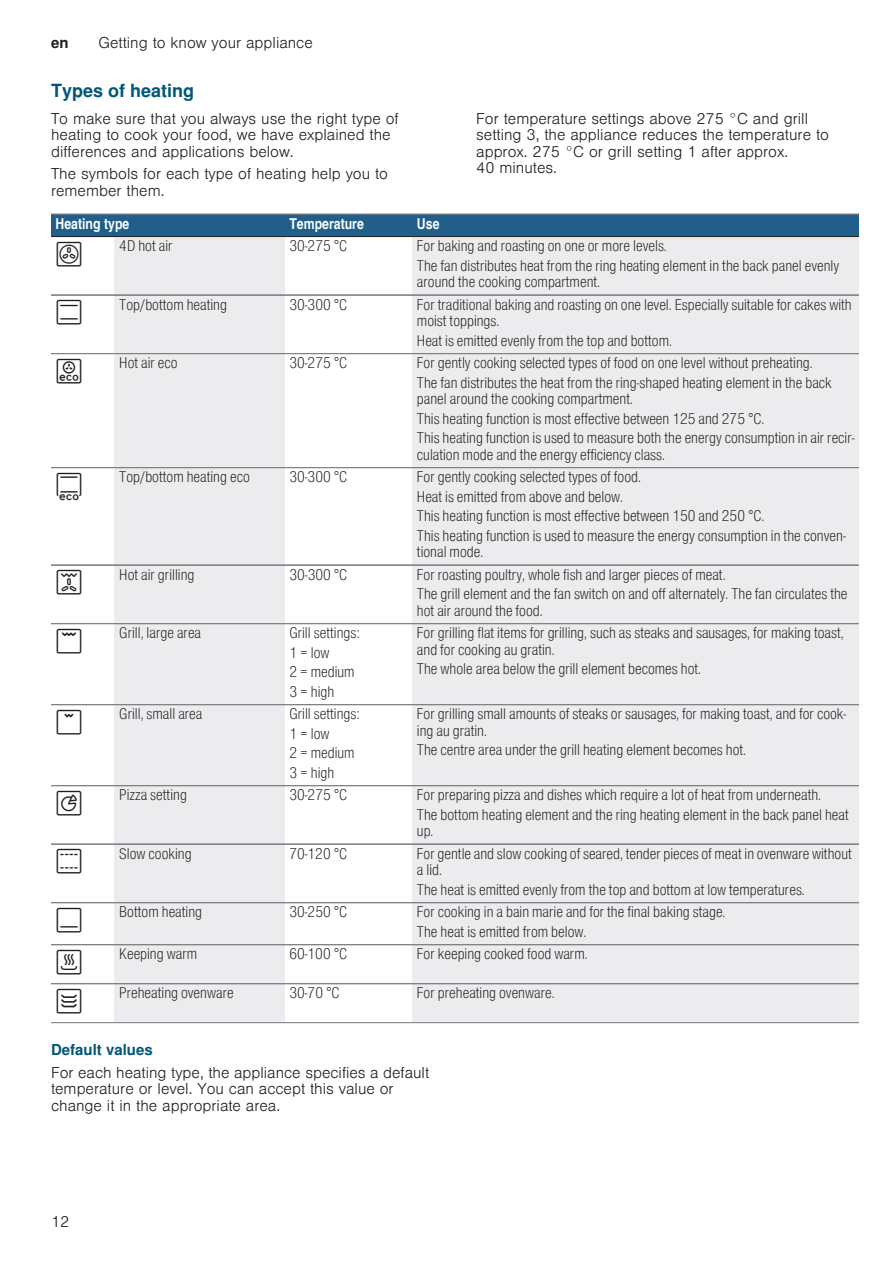
<style>
.page{position:relative;width:893px;height:1263px;background:#fff}
.page>*{position:absolute;margin:0;border:0;box-sizing:border-box;transform-origin:0 0}
.t1{font:27px "BSH Symb PH2";color:#231f20}
.t2{font:27px "BSH Symb PH3";color:#231f20}
.t3{font:700 18px "Nimbus San L";color:#00567a}
.t4{font:15px/19.5px "Nimbus San L Lig Con";color:#231f20}
.t5{font:300 15px/16.5px "Nimbus San L";color:#231f20}
.t6{font:15px "Nimbus San L Bol Con";color:#fff}
.t7{font:700 15px "Nimbus San L";color:#00567a}
.t8{font:700 15px "Nimbus San L";color:#231f20}
</style>
<div class="page">
<div style="left:51px;top:214px;width:234px;height:23px;background:#205e8b"></div>
<div style="left:285px;top:214px;width:127px;height:23px;background:#205e8b"></div>
<div style="left:412px;top:214px;width:447px;height:23px;background:#205e8b"></div>
<div style="left:115px;top:237px;width:170px;height:58px;background:#ececee"></div>
<div style="left:412px;top:237px;width:447px;height:58px;background:#ececee"></div>
<div style="left:115px;top:295px;width:170px;height:59px;background:#ececee"></div>
<div style="left:412px;top:295px;width:447px;height:59px;background:#ececee"></div>
<div style="left:115px;top:354px;width:170px;height:114px;background:#ececee"></div>
<div style="left:412px;top:354px;width:447px;height:114px;background:#ececee"></div>
<div style="left:115px;top:468px;width:170px;height:97px;background:#ececee"></div>
<div style="left:412px;top:468px;width:447px;height:97px;background:#ececee"></div>
<div style="left:115px;top:565px;width:170px;height:59px;background:#ececee"></div>
<div style="left:412px;top:565px;width:447px;height:59px;background:#ececee"></div>
<div style="left:115px;top:624px;width:170px;height:81px;background:#ececee"></div>
<div style="left:412px;top:624px;width:447px;height:81px;background:#ececee"></div>
<div style="left:115px;top:705px;width:170px;height:81px;background:#ececee"></div>
<div style="left:412px;top:705px;width:447px;height:81px;background:#ececee"></div>
<div style="left:115px;top:786px;width:170px;height:58px;background:#ececee"></div>
<div style="left:412px;top:786px;width:447px;height:58px;background:#ececee"></div>
<div style="left:115px;top:844px;width:170px;height:59px;background:#ececee"></div>
<div style="left:412px;top:844px;width:447px;height:59px;background:#ececee"></div>
<div style="left:115px;top:903px;width:170px;height:42px;background:#ececee"></div>
<div style="left:412px;top:903px;width:447px;height:42px;background:#ececee"></div>
<div style="left:115px;top:945px;width:170px;height:39px;background:#ececee"></div>
<div style="left:412px;top:945px;width:447px;height:39px;background:#ececee"></div>
<div style="left:115px;top:984px;width:170px;height:39px;background:#ececee"></div>
<div style="left:412px;top:984px;width:447px;height:39px;background:#ececee"></div>
<hr style="left:51px;top:213px;width:808px;height:2px;background:#808285">
<hr style="left:51px;top:236px;width:808px;height:1px;background:#231f20">
<hr style="left:51px;top:294px;width:808px;height:2px;background:#808285">
<hr style="left:51px;top:353px;width:808px;height:1px;background:#808285">
<hr style="left:51px;top:467px;width:808px;height:1px;background:#808285">
<hr style="left:51px;top:564px;width:808px;height:2px;background:#808285">
<hr style="left:51px;top:623px;width:808px;height:1px;background:#808285">
<hr style="left:51px;top:704px;width:808px;height:1px;background:#808285">
<hr style="left:51px;top:785px;width:808px;height:1px;background:#808285">
<hr style="left:51px;top:843px;width:808px;height:2px;background:#808285">
<hr style="left:51px;top:902px;width:808px;height:1px;background:#808285">
<hr style="left:51px;top:944px;width:808px;height:1px;background:#808285">
<hr style="left:51px;top:983px;width:808px;height:1px;background:#808285">
<hr style="left:51px;top:1022px;width:808px;height:1px;background:#808285">
<p class="t8" style="left:51px;top:34px;width:19px">en</p>
<p class="t5" style="left:99px;top:35px;width:216px">Getting to know your appliance</p>
<p class="t3" style="left:51px;top:80px;width:145px">Types of heating</p>
<p class="t5" style="left:51px;top:110px;width:349px">To make sure that you always use the right type of heating to cook your food, we have explained the differences and applications below.</p>
<p class="t5" style="left:51px;top:166px;width:339px">The symbols for each type of heating help you to remember them.</p>
<p class="t5" style="left:476px;top:110px;width:354px">For temperature settings above 275 °C and grill setting 3, the appliance reduces the temperature to approx. 275 °C or grill setting 1 after approx.<br>40 minutes.</p>
<p class="t6" style="left:56px;top:214px;width:75px">Heating type</p>
<p class="t6" style="left:289px;top:214px;width:76px">Temperature</p>
<p class="t6" style="left:417px;top:214px;width:24px">Use</p>
<h1 class="t1" style="left:56px;top:240px;width:29px">&lt;</h1>
<p class="t4" style="left:119px;top:236px;width:55px">4D hot air</p>
<p class="t4" style="left:289px;top:236px;width:59px">30-275 °C</p>
<p class="t4" style="left:417px;top:236px;width:424px">For baking and roasting on one or more levels.<br>The fan distributes heat from the ring heating element in the back panel evenly</p>
<p class="t4" style="left:417px;top:272px;width:185px">around the cooking compartment.</p>
<h1 class="t1" style="left:56px;top:299px;width:29px">%</h1>
<p class="t4" style="left:119px;top:295px;width:109px">Top/bottom heating</p>
<p class="t4" style="left:289px;top:295px;width:59px">30-300 °C</p>
<p class="t4" style="left:417px;top:296px;width:436px;line-height:16.5px">For traditional baking and roasting on one level. Especially suitable for cakes with moist toppings.</p>
<p class="t4" style="left:417px;top:331px;width:256px">Heat is emitted evenly from the top and bottom.</p>
<h1 class="t2" style="left:56px;top:357px;width:29px">.</h1>
<p class="t4" style="left:119px;top:353px;width:60px">Hot air eco</p>
<p class="t4" style="left:289px;top:353px;width:59px">30-275 °C</p>
<p class="t4" style="left:417px;top:353px;width:416px">For gently cooking selected types of food on one level without preheating.<br>The fan distributes the heat from the ring-shaped heating element in the back</p>
<p class="t4" style="left:417px;top:389px;width:439px">panel around the cooking compartment.<br>This heating function is most effective between 125 and 275 °C.<br>This heating function is used to measure both the energy consumption in air recir-</p>
<p class="t4" style="left:417px;top:445px;width:250px">culation mode and the energy efficiency class.</p>
<h1 class="t2" style="left:56px;top:471px;width:29px">#</h1>
<p class="t4" style="left:119px;top:467px;width:132px">Top/bottom heating eco</p>
<p class="t4" style="left:289px;top:467px;width:59px">30-300 °C</p>
<p class="t4" style="left:417px;top:467px;width:430px">For gently cooking selected types of food.<br>Heat is emitted from above and below.<br>This heating function is most effective between 150 and 250 °C.<br>This heating function is used to measure the energy consumption in the conven-</p>
<p class="t4" style="left:417px;top:542px;width:68px">tional mode.</p>
<h1 class="t1" style="left:56px;top:569px;width:29px">7</h1>
<p class="t4" style="left:119px;top:565px;width:77px">Hot air grilling</p>
<p class="t4" style="left:289px;top:565px;width:59px">30-300 °C</p>
<p class="t4" style="left:417px;top:565px;width:432px">For roasting poultry, whole fish and larger pieces of meat.<br>The grill element and the fan switch on and off alternately. The fan circulates the</p>
<p class="t4" style="left:417px;top:601px;width:127px">hot air around the food.</p>
<h1 class="t1" style="left:56px;top:627px;width:29px">(</h1>
<p class="t4" style="left:119px;top:623px;width:83px">Grill, large area</p>
<p class="t4" style="left:289px;top:623px;width:72px">Grill settings:<br>1 = low<br>2 = medium<br>3 = high</p>
<p class="t4" style="left:417px;top:625px;width:428px;line-height:16.5px">For grilling flat items for grilling, such as steaks and sausages, for making toast, and for cooking au gratin.</p>
<p class="t4" style="left:417px;top:659px;width:286px">The whole area below the grill element becomes hot.</p>
<h1 class="t1" style="left:56px;top:708px;width:29px">*</h1>
<p class="t4" style="left:119px;top:704px;width:85px">Grill, small area</p>
<p class="t4" style="left:289px;top:704px;width:72px">Grill settings:<br>1 = low<br>2 = medium<br>3 = high</p>
<p class="t4" style="left:417px;top:706px;width:431px;line-height:16.5px">For grilling small amounts of steaks or sausages, for making toast, and for cook&shy;ing au gratin.</p>
<p class="t4" style="left:417px;top:740px;width:331px">The centre area under the grill heating element becomes hot.</p>
<h1 class="t2" style="left:56px;top:789px;width:29px">$</h1>
<p class="t4" style="left:119px;top:785px;width:69px">Pizza setting</p>
<p class="t4" style="left:289px;top:785px;width:59px">30-275 °C</p>
<p class="t4" style="left:417px;top:785px;width:433px">For preparing pizza and dishes which require a lot of heat from underneath.<br>The bottom heating element and the ring heating element in the back panel heat</p>
<p class="t4" style="left:417px;top:821px;width:18px">up.</p>
<h1 class="t1" style="left:56px;top:848px;width:29px">.</h1>
<p class="t4" style="left:119px;top:844px;width:74px">Slow cooking</p>
<p class="t4" style="left:289px;top:844px;width:59px">70-120 °C</p>
<p class="t4" style="left:417px;top:845px;width:436px;line-height:16.5px">For gentle and slow cooking of seared, tender pieces of meat in ovenware without a lid.</p>
<p class="t4" style="left:417px;top:880px;width:389px">The heat is emitted evenly from the top and bottom at low temperatures.</p>
<h1 class="t1" style="left:56px;top:906px;width:29px">$</h1>
<p class="t4" style="left:119px;top:902px;width:84px">Bottom heating</p>
<p class="t4" style="left:289px;top:902px;width:59px">30-250 °C</p>
<p class="t4" style="left:417px;top:902px;width:310px">For cooking in a bain marie and for the final baking stage.<br>The heat is emitted from below.</p>
<h1 class="t1" style="left:56px;top:948px;width:29px">O</h1>
<p class="t4" style="left:119px;top:944px;width:79px">Keeping warm</p>
<p class="t4" style="left:289px;top:944px;width:59px">60-100 °C</p>
<p class="t4" style="left:417px;top:944px;width:172px">For keeping cooked food warm.</p>
<h1 class="t1" style="left:56px;top:987px;width:29px">P</h1>
<p class="t4" style="left:119px;top:983px;width:116px">Preheating ovenware</p>
<p class="t4" style="left:289px;top:983px;width:52px">30-70 °C</p>
<p class="t4" style="left:417px;top:983px;width:139px">For preheating ovenware.</p>
<p class="t7" style="left:51px;top:1041px;width:103px">Default values</p>
<p class="t5" style="left:51px;top:1064px;width:380px">For each heating type, the appliance specifies a default temperature or level. You can accept this value or change it in the appropriate area.</p>
<p class="t5" style="left:51px;top:1214px;width:20px">12</p>
</div>
